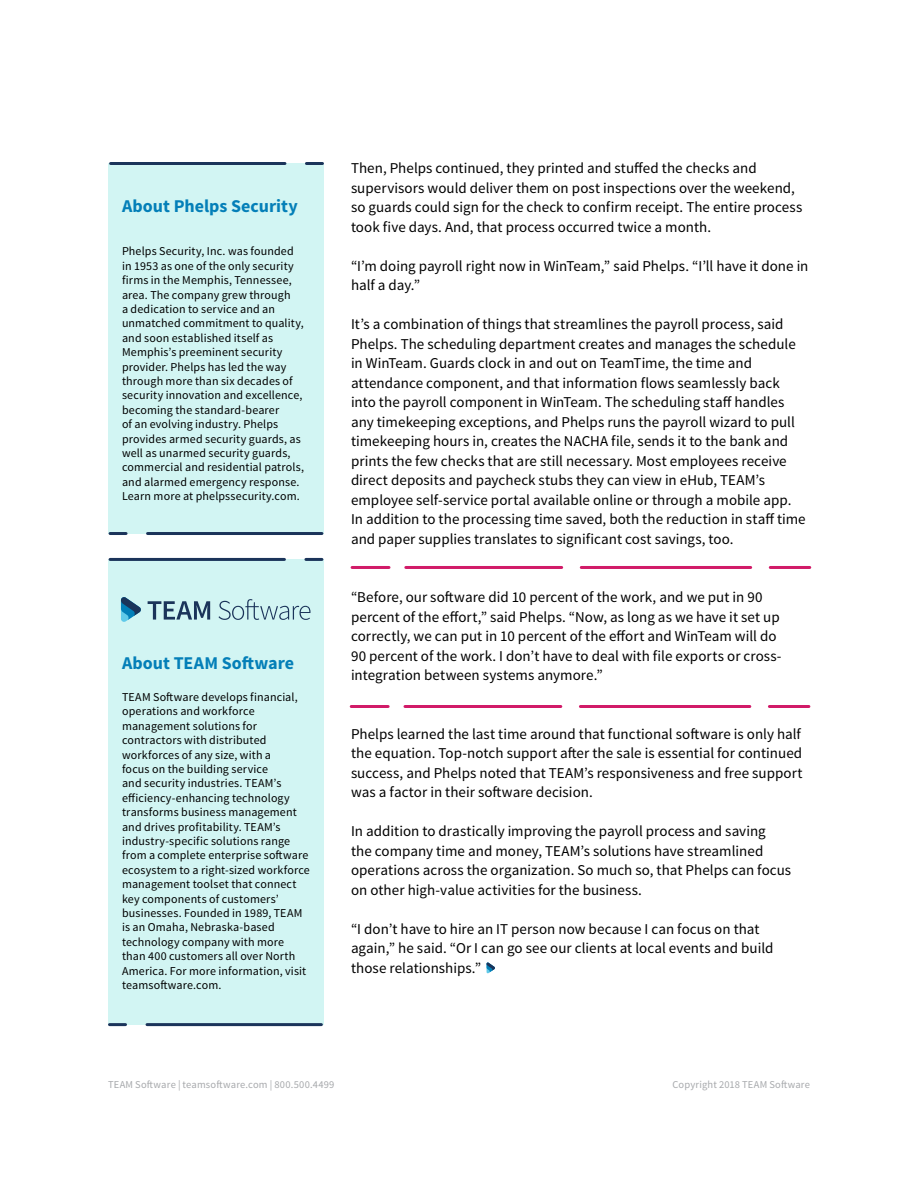
<style>
.page{position:relative;width:918px;height:1188px;background:#fff}
.page>*{position:absolute;margin:0;border:0;box-sizing:border-box;transform-origin:0 0}
.t1{font:700 18px "Source Sans Pro";color:#047fb8}
.t2{font:15px/19.5px "Source Sans Pro";letter-spacing:.005em;color:#000}
.t3{font:12px/14.4px "Source Sans Pro";letter-spacing:.01em;color:#000}
.t4{font:10.5px "Source Sans Pro";letter-spacing:.015em;color:#a7a9ac}
</style>
<div class="page">
<hr style="left:770px;top:566px;width:40px;height:3px;background:#d11b68">
<hr style="left:595px;top:566px;width:156px;height:3px;background:#d11b68">
<hr style="left:581px;top:566px;width:14px;height:3px;background:#d11b68">
<hr style="left:406px;top:566px;width:156px;height:3px;background:#d11b68">
<hr style="left:352px;top:566px;width:37px;height:3px;background:#d11b68">
<hr style="left:769px;top:705px;width:40px;height:3px;background:#d11b68">
<hr style="left:594px;top:705px;width:156px;height:3px;background:#d11b68">
<hr style="left:580px;top:705px;width:14px;height:3px;background:#d11b68">
<hr style="left:405px;top:705px;width:156px;height:3px;background:#d11b68">
<hr style="left:351px;top:705px;width:37px;height:3px;background:#d11b68">
<div style="left:109px;top:164px;width:215px;height:370px;background:#d2f5f3"></div>
<div style="left:108px;top:559px;width:215px;height:466px;background:#d2f5f3"></div>
<hr style="left:306px;top:162px;width:16px;height:3px;background:#1b345a">
<hr style="left:111px;top:162px;width:174px;height:3px;background:#1b345a">
<hr style="left:110px;top:532px;width:16px;height:3px;background:#1b345a">
<hr style="left:148px;top:532px;width:174px;height:3px;background:#1b345a">
<hr style="left:306px;top:558px;width:16px;height:3px;background:#1b345a">
<hr style="left:110px;top:558px;width:174px;height:3px;background:#1b345a">
<hr style="left:110px;top:1023px;width:16px;height:3px;background:#1b345a">
<hr style="left:147px;top:1023px;width:174px;height:3px;background:#1b345a">
<svg style="left:121px;top:597px;width:20px;height:25px"></svg>
<svg style="left:148px;top:601px;width:62px;height:19px"></svg>
<svg style="left:218px;top:599px;width:92px;height:21px"></svg>
<svg style="left:487px;top:962px;width:8px;height:12px"></svg>
<p class="t1" style="left:122px;top:195px;width:177px">About Phelps Security</p>
<p class="t3" style="left:122px;top:244px;width:184px">Phelps Security, Inc. was founded in 1953 as one of the only security firms in the Memphis, Tennessee, area. The company grew through<br>a dedication to service and an unmatched commitment to quality, and soon established itself as Memphis’s preeminent security provider. Phelps has led the way through more than six decades of security innovation and excellence, becoming the standard-bearer<br>of an evolving industry. Phelps provides armed security guards, as well as unarmed security guards, commercial and residential patrols, and alarmed emergency response.<br>Learn more at phelpssecurity.com.</p>
<p class="t1" style="left:122px;top:651px;width:174px">About TEAM Software</p>
<p class="t3" style="left:122px;top:690px;width:189px">TEAM Software develops financial, operations and workforce management solutions for contractors with distributed workforces of any size, with a<br>focus on the building service<br>and security industries. TEAM’s efficiency-enhancing technology transforms business management and drives profitability. TEAM’s industry-specific solutions range from a complete enterprise software ecosystem to a right-sized workforce management toolset that connect key components of customers’ businesses. Founded in 1989, TEAM is an Omaha, Nebraska-based technology company with more than 400 customers all over North<br>America. For more information, visit teamsoftware.com.</p>
<p class="t2" style="left:351px;top:159px;width:453px">Then, Phelps continued, they printed and stuffed the checks and supervisors would deliver them on post inspections over the weekend, so guards could sign for the check to confirm receipt. The entire process took five days. And, that process occurred twice a month.</p>
<p class="t2" style="left:351px;top:256px;width:459px">“I’m doing payroll right now in WinTeam,” said Phelps. “I’ll have it done in half a day.”</p>
<p class="t2" style="left:351px;top:315px;width:456px">It’s a combination of things that streamlines the payroll process, said Phelps. The scheduling department creates and manages the schedule in WinTeam. Guards clock in and out on TeamTime, the time and attendance component, and that information flows seamlessly back into the payroll component in WinTeam. The scheduling staff handles any timekeeping exceptions, and Phelps runs the payroll wizard to pull timekeeping hours in, creates the NACHA file, sends it to the bank and prints the few checks that are still necessary. Most employees receive direct deposits and paycheck stubs they can view in eHub, TEAM’s employee self-service portal available online or through a mobile app.<br>In addition to the processing time saved, both the reduction in staff time and paper supplies translates to significant cost savings, too.</p>
<p class="t2" style="left:351px;top:588px;width:432px">“Before, our software did 10 percent of the work, and we put in 90 percent of the effort,” said Phelps. “Now, as long as we have it set up correctly, we can put in 10 percent of the effort and WinTeam will do 90 percent of the work. I don’t have to deal with file exports or cross&shy;integration between systems anymore.”</p>
<p class="t2" style="left:351px;top:724px;width:453px;text-align:justify">Phelps learned the last time around that functional software is only half the equation. Top-notch support after the sale is essential for continued success, and Phelps noted that TEAM’s responsiveness and free support was a factor in their software decision.</p>
<p class="t2" style="left:351px;top:822px;width:442px">In addition to drastically improving the payroll process and saving<br>the company time and money, TEAM’s solutions have streamlined operations across the organization. So much so, that Phelps can focus on other high-value activities for the business.</p>
<p class="t2" style="left:351px;top:919px;width:424px">“I don’t have to hire an IT person now because I can focus on that again,” he said. “Or I can go see our clients at local events and build those relationships.”</p>
<p class="t4" style="left:108px;top:1078px;width:228px">TEAM Software | teamsoftware.com | 800.500.4499</p>
<p class="t4" style="left:672px;top:1078px;width:139px">Copyright 2018 TEAM Software</p>
</div>
